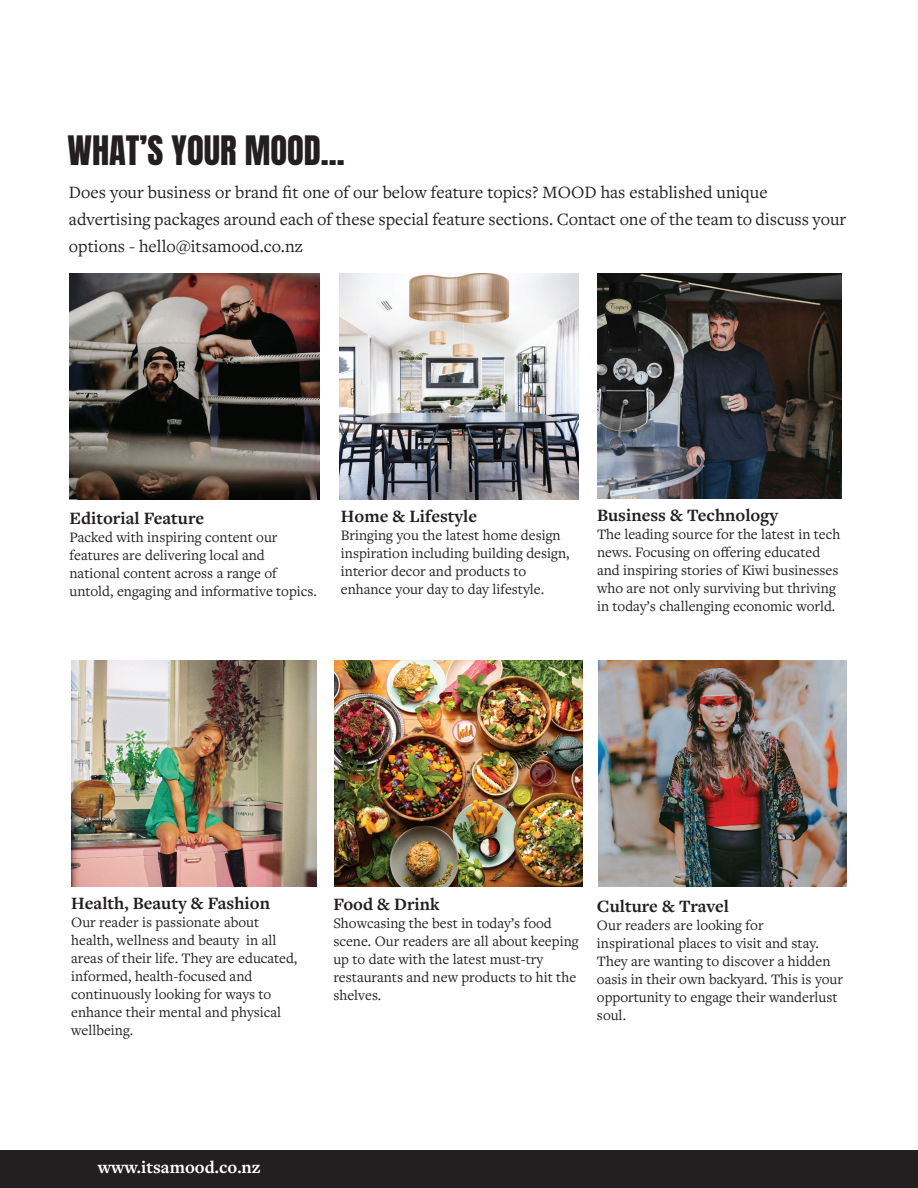
<style>
.page{position:relative;width:918px;height:1188px;background:#fff}
.page>*{position:absolute;margin:0;border:0;box-sizing:border-box;transform-origin:0 0}
.t1{font:34.5px "Anton";color:#231f20}
.t2{font:18px/27px "Freight Text Pro";color:#231f20}
.t3{font:700 18px "Freight Text Pro";color:#231f20}
.t4{font:700 18px "Freight Text Pro";color:#fff}
.t5{font:15px/18px "Freight Text Pro";color:#231f20}
</style>
<div class="page">
<img style="left:70px;top:273px;width:249px;height:226px">
<img style="left:71px;top:660px;width:246px;height:227px">
<img style="left:339px;top:274px;width:239px;height:225px">
<img style="left:335px;top:660px;width:248px;height:226px">
<img style="left:598px;top:661px;width:248px;height:225px">
<div style="left:0;top:1150px;width:918px;height:38px;background:#231f20"></div>
<img style="left:597px;top:274px;width:245px;height:225px">
<h1 class="t1" style="left:67px;top:133px;width:279px">WHAT’S YOUR MOOD...</h1>
<p class="t2" style="left:69px;top:178px;width:779px">Does your business or brand fit one of our below feature topics? MOOD has established unique advertising packages around each of these special feature sections. Contact one of the team to discuss your options - hello@itsamood.co.nz</p>
<p class="t3" style="left:70px;top:506px;width:136px">Editorial Feature</p>
<p class="t5" style="left:70px;top:527px;width:249px">Packed with inspiring content our features are delivering local and national content across a range of untold, engaging and informative topics.</p>
<p class="t3" style="left:341px;top:505px;width:138px">Home &amp; Lifestyle</p>
<p class="t5" style="left:341px;top:526px;width:230px">Bringing you the latest home design inspiration including building design, interior decor and products to enhance your day to day lifestyle.</p>
<p class="t3" style="left:597px;top:503px;width:183px">Business &amp; Technology</p>
<p class="t5" style="left:597px;top:524px;width:245px">The leading source for the latest in tech news. Focusing on offering educated and inspiring stories of Kiwi businesses who are not only surviving but thriving in today’s challenging economic world.</p>
<p class="t3" style="left:71px;top:892px;width:200px">Health, Beauty &amp; Fashion</p>
<p class="t5" style="left:71px;top:913px;width:228px">Our reader is passionate about health, wellness and beauty in all areas of their life. They are educated, informed, health-focused and continuously looking for ways to enhance their mental and physical wellbeing.</p>
<p class="t3" style="left:333px;top:892px;width:108px">Food &amp; Drink</p>
<p class="t5" style="left:333px;top:913px;width:247px">Showcasing the best in today’s food scene. Our readers are all about keeping up to date with the latest must-try restaurants and new products to hit the shelves.</p>
<p class="t3" style="left:597px;top:894px;width:134px">Culture &amp; Travel</p>
<p class="t5" style="left:597px;top:916px;width:248px">Our readers are looking for inspirational places to visit and stay.<br>They are wanting to discover a hidden oasis in their own backyard. This is your opportunity to engage their wanderlust soul.</p>
<p class="t4" style="left:98px;top:1155px;width:165px">www.itsamood.co.nz</p>
</div>
